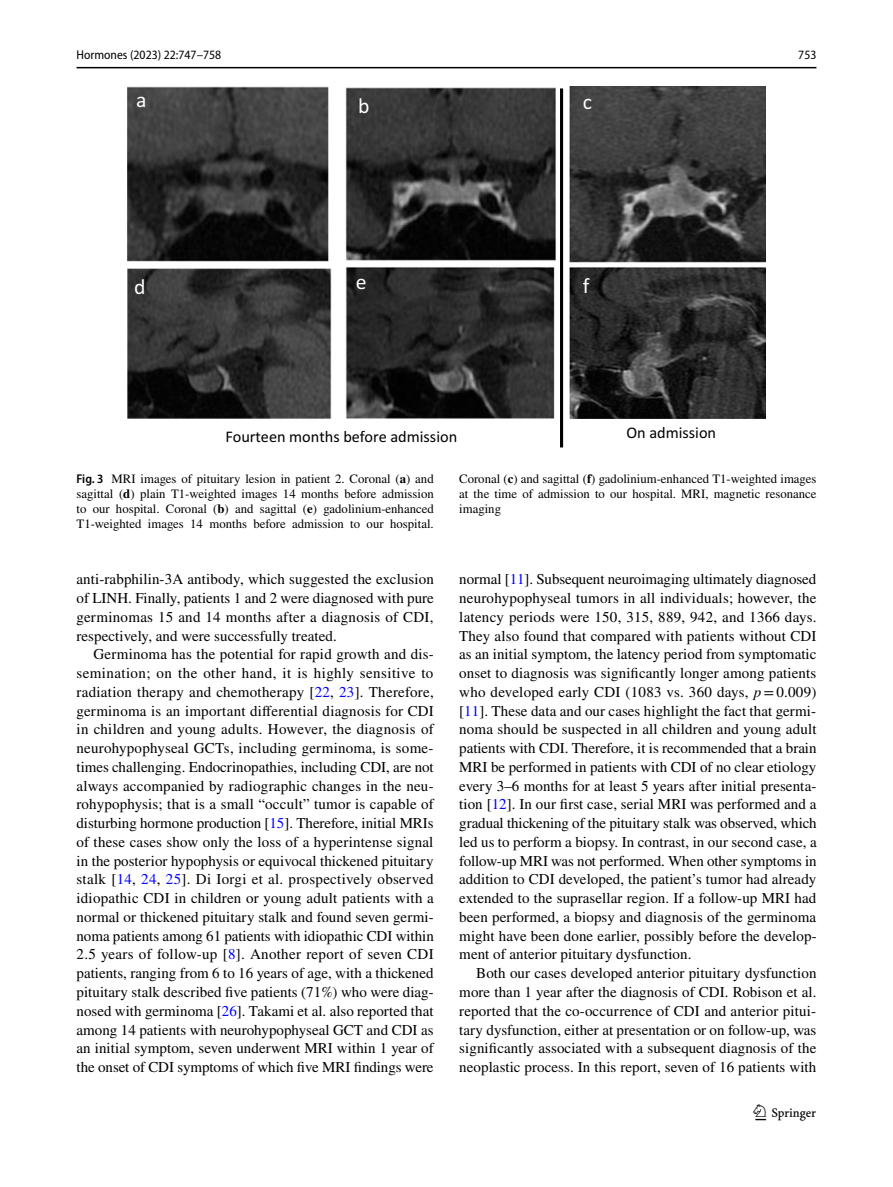
<style>
.page{position:relative;width:893px;height:1187px;background:#fff}
.page>*{position:absolute;margin:0;border:0;box-sizing:border-box;transform-origin:0 0}
.t1{font:22.5px "Springnew Regular 3";color:#000}
.t2{font:21.75px "Calibri 3";color:#fff}
.t3{font:16.35px "Calibri 3";color:#000}
.t4{font:15px/18.8px "STIX";letter-spacing:.005em;color:#000;text-align:justify}
.t5{font:12.75px/15px "STIX";color:#000;text-align:justify}
.t6{font:semi-condensed 12.75px "Myriad Pro";color:#000}
.s1{font-family:"Myriad Pro";font-weight:600;font-stretch:semi-condensed}
.s2{font-weight:700}
.s3{color:#00f}
.s4{font-style:italic}
</style>
<div class="page">
<hr style="left:77px;top:67px;width:739px;height:1px;background:#000">
<img style="left:127px;top:87px;width:639px;height:331px">
<hr style="left:560px;top:88px;width:3px;height:359px;background:#000">
<p class="t6" style="left:77px;top:48px;width:146px">Hormones (2023) 22:747–758</p>
<p class="t6" style="left:798px;top:48px;width:20px">753</p>
<h2 class="t2" style="left:136px;top:84px;width:12px">a</h2>
<h2 class="t2" style="left:358px;top:90px;width:13px">b</h2>
<h2 class="t2" style="left:583px;top:86px;width:11px">c</h2>
<h2 class="t2" style="left:134px;top:271px;width:13px">d</h2>
<h2 class="t2" style="left:356px;top:266px;width:12px">e</h2>
<h2 class="t2" style="left:583px;top:270px;width:8px">f</h2>
<p class="t3" style="left:225px;top:425px;width:233px">Fourteen months before admission</p>
<p class="t3" style="left:626px;top:421px;width:91px">On admission</p>
<p class="t5" style="left:77px;top:471px;width:359px"><span class="s1">Fig. 3</span> MRI images of pituitary lesion in patient 2. Coronal (<span class="s2">a</span>) and sagittal (<span class="s2">d</span>) plain T1-weighted images 14 months before admission to our hospital. Coronal (<span class="s2">b</span>) and sagittal (<span class="s2">e</span>) gadolinium-enhanced T1-weighted images 14 months before admission to our hospital.</p>
<p class="t5" style="left:459px;top:471px;width:359px">Coronal (<span class="s2">c</span>) and sagittal (<span class="s2">f</span>) gadolinium-enhanced T1-weighted images at the time of admission to our hospital. MRI, magnetic resonance imaging</p>
<p class="t4" style="left:77px;top:571px;width:359px">anti-rabphilin-3A antibody, which suggested the exclusion of LINH. Finally, patients 1 and 2 were diagnosed with pure germinomas 15 and 14 months after a diagnosis of CDI, respectively, and were successfully treated.</p>
<p class="t4" style="left:77px;top:646px;width:359px;text-indent:17px">Germinoma has the potential for rapid growth and dis&shy;semination; on the other hand, it is highly sensitive to radiation therapy and chemotherapy [<span class="s3">22</span>, <span class="s3">23</span>]. Therefore, germinoma is an important differential diagnosis for CDI in children and young adults. However, the diagnosis of neurohypophyseal GCTs, including germinoma, is some&shy;times challenging. Endocrinopathies, including CDI, are not always accompanied by radiographic changes in the neu&shy;rohypophysis; that is a small “occult” tumor is capable of disturbing hormone production [<span class="s3">15</span>]. Therefore, initial MRIs of these cases show only the loss of a hyperintense signal in the posterior hypophysis or equivocal thickened pituitary stalk [<span class="s3">14</span>, <span class="s3">24</span>, <span class="s3">25</span>]. Di Iorgi et al. prospectively observed idiopathic CDI in children or young adult patients with a normal or thickened pituitary stalk and found seven germi&shy;noma patients among 61 patients with idiopathic CDI within 2.5 years of follow-up [<span class="s3">8</span>]. Another report of seven CDI patients, ranging from 6 to 16 years of age, with a thickened pituitary stalk described five patients (71%) who were diag&shy;nosed with germinoma [<span class="s3">26</span>]. Takami et al. also reported that among 14 patients with neurohypophyseal GCT and CDI as an initial symptom, seven underwent MRI within 1 year of the onset of CDI symptoms of which five MRI findings were</p>
<p class="t4" style="left:459px;top:571px;width:359px">normal [<span class="s3">11</span>]. Subsequent neuroimaging ultimately diagnosed neurohypophyseal tumors in all individuals; however, the latency periods were 150, 315, 889, 942, and 1366 days.<br>They also found that compared with patients without CDI as an initial symptom, the latency period from symptomatic onset to diagnosis was significantly longer among patients who developed early CDI (1083 vs. 360 days, <span class="s4">p</span>=0.009) [<span class="s3">11</span>]. These data and our cases highlight the fact that germi&shy;noma should be suspected in all children and young adult patients with CDI. Therefore, it is recommended that a brain MRI be performed in patients with CDI of no clear etiology every 3–6 months for at least 5 years after initial presenta&shy;tion [<span class="s3">12</span>]. In our first case, serial MRI was performed and a gradual thickening of the pituitary stalk was observed, which led us to perform a biopsy. In contrast, in our second case, a follow-up MRI was not performed. When other symptoms in addition to CDI developed, the patient’s tumor had already extended to the suprasellar region. If a follow-up MRI had been performed, a biopsy and diagnosis of the germinoma might have been done earlier, possibly before the develop&shy;ment of anterior pituitary dysfunction.</p>
<p class="t4" style="left:459px;top:964px;width:359px;text-indent:17px">Both our cases developed anterior pituitary dysfunction more than 1 year after the diagnosis of CDI. Robison et al. reported that the co-occurrence of CDI and anterior pitui&shy;tary dysfunction, either at presentation or on follow-up, was significantly associated with a subsequent diagnosis of the neoplastic process. In this report, seven of 16 patients with</p>
<h1 class="t1" style="left:755px;top:1104px;width:62px">1 3</h1>
</div>
